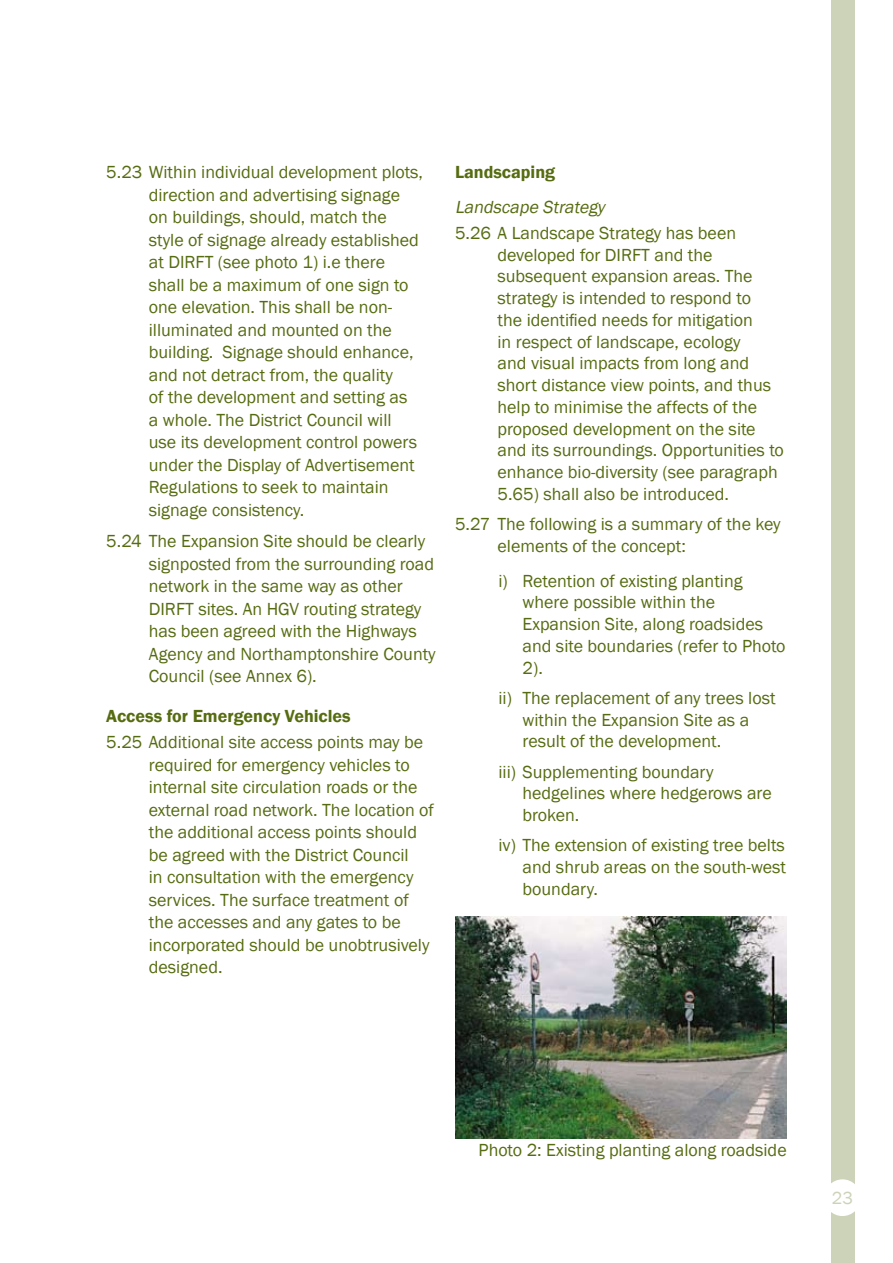
<style>
.page{position:relative;width:893px;height:1263px;background:#fff}
.page>*{position:absolute;margin:0;border:0;box-sizing:border-box;transform-origin:0 0}
.t1{font:18px/22.5px "Franklin Gothic";color:#566c11}
.t2{font:600 18px "Franklin Gothic";color:#566c11}
.t3{font:italic 18px "Franklin Gothic";color:#566c11}
.t4{font:18px "Franklin Gothic";color:#ccd3b8}
</style>
<div class="page">
<div style="left:831px;top:0;width:23px;height:1263px;background:#ccd3b8"></div>
<div style="left:824px;top:1179px;width:37px;height:37px;background:#fff;border-radius:50%"></div>
<img style="left:455px;top:917px;width:331px;height:222px">
<p class="t1" style="left:149px;top:162px;width:276px;text-indent:-43px">5.23 Within individual development plots, direction and advertising signage on buildings, should, match the style of signage already established at DIRFT (see photo 1) i.e there shall be a maximum of one sign to one elevation. This shall be non&shy;illuminated and mounted on the building. Signage should enhance, and not detract from, the quality<br>of the development and setting as<br>a whole. The District Council will use its development control powers under the Display of Advertisement Regulations to seek to maintain signage consistency.</p>
<p class="t1" style="left:149px;top:530px;width:288px;text-indent:-43px">5.24 The Expansion Site should be clearly signposted from the surrounding road network in the same way as other DIRFT sites. An HGV routing strategy has been agreed with the Highways Agency and Northamptonshire County Council (see Annex 6).</p>
<p class="t2" style="left:106px;top:704px;width:246px">Access for Emergency Vehicles</p>
<p class="t1" style="left:149px;top:731px;width:287px;text-indent:-43px">5.25 Additional site access points may be required for emergency vehicles to internal site circulation roads or the external road network. The location of the additional access points should be agreed with the District Council<br>in consultation with the emergency services. The surface treatment of the accesses and any gates to be incorporated should be unobtrusively designed.</p>
<p class="t2" style="left:455px;top:161px;width:102px">Landscaping</p>
<p class="t3" style="left:455px;top:196px;width:155px">Landscape Strategy</p>
<p class="t1" style="left:497px;top:222px;width:288px;line-height:21.8px;text-indent:-43px">5.26 A Landscape Strategy has been developed for DIRFT and the subsequent expansion areas. The strategy is intended to respond to<br>the identified needs for mitigation<br>in respect of landscape, ecology<br>and visual impacts from long and short distance view points, and thus help to minimise the affects of the proposed development on the site and its surroundings. Opportunities to enhance bio-diversity (see paragraph 5.65) shall also be introduced.</p>
<p class="t1" style="left:497px;top:514px;width:285px;line-height:21.8px;text-indent:-43px">5.27 The following is a summary of the key elements of the concept:</p>
<p class="t1" style="left:522px;top:570px;width:265px;line-height:21.8px;text-indent:-24px">i) Retention of existing planting where possible within the<br>Expansion Site, along roadsides and site boundaries (refer to Photo<br>2).</p>
<p class="t1" style="left:522px;top:687px;width:255px;line-height:21.8px;text-indent:-24px">ii) The replacement of any trees lost within the Expansion Site as a result of the development.</p>
<p class="t1" style="left:522px;top:761px;width:251px;line-height:21.8px;text-indent:-24px">iii) Supplementing boundary hedgelines where hedgerows are broken.</p>
<p class="t1" style="left:522px;top:835px;width:265px;line-height:21.8px;text-align:justify;text-indent:-24px">iv) The extension of existing tree belts and shrub areas on the south-west boundary.</p>
<p class="t1" style="left:479px;top:1139px;width:310px">Photo 2: Existing planting along roadside</p>
<p class="t4" style="left:832px;top:1187px;width:23px">23</p>
</div>
